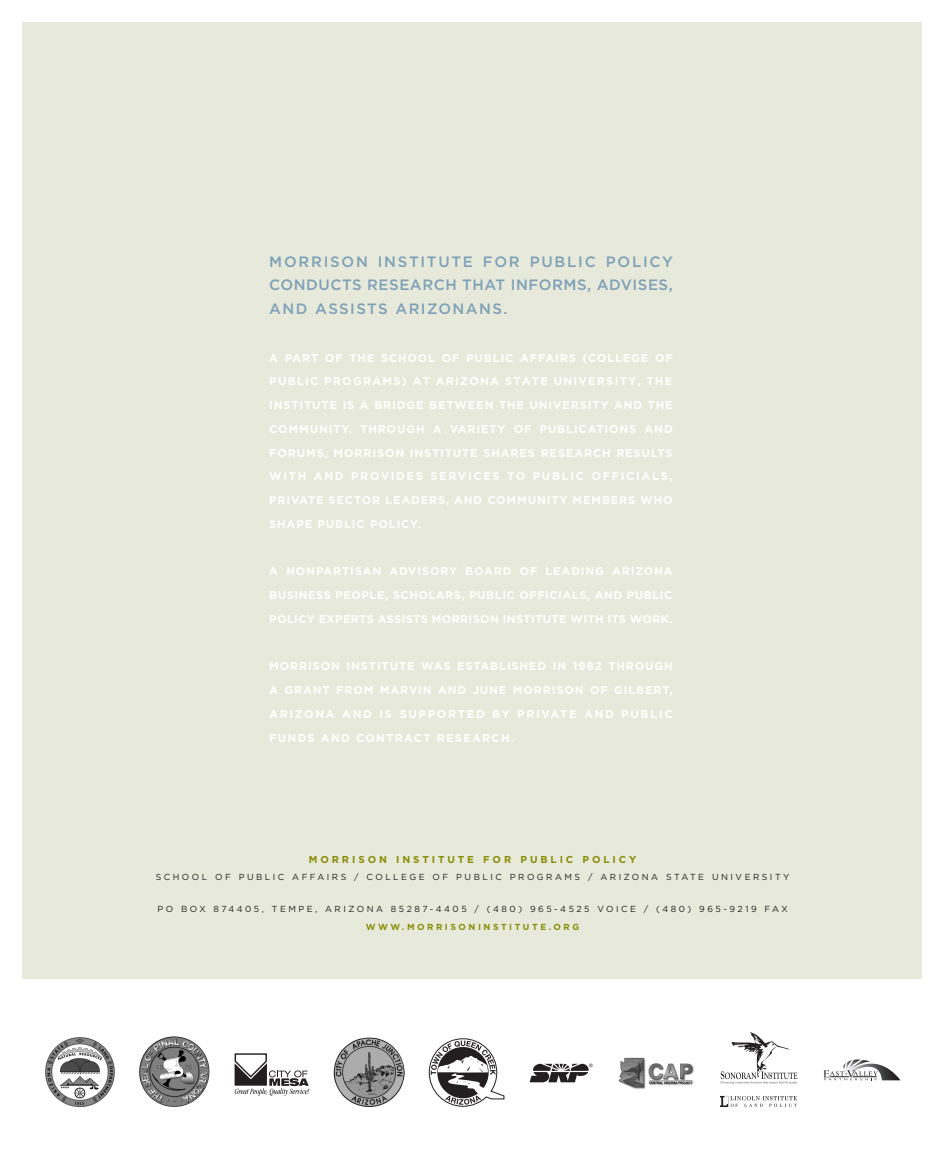
<style>
.page{position:relative;width:945px;height:1170px;background:#fff}
.page>*{position:absolute;margin:0;border:0;box-sizing:border-box;transform-origin:0 0}
.t1{font:500 15px/23.8px "Gotham";letter-spacing:.035em;color:#7ea1b7;text-align:justify}
.t2{font:700 11.25px/23.8px "Gotham";letter-spacing:.07em;color:#fff;text-align:justify}
.t3{font:700 10px "Gotham";letter-spacing:.29em;color:#8a8d06}
.t4{font:8.75px "Gotham";letter-spacing:.285em;color:#231f20}
.t5{font:700 8.75px "Gotham";letter-spacing:.29em;color:#8a8d06}
</style>
<div class="page">
<div style="left:22px;top:22px;width:900px;height:957px;background:#e7e9db"></div>
<img style="left:45px;top:1037px;width:70px;height:70px">
<img style="left:139px;top:1036px;width:71px;height:71px">
<svg style="left:234px;top:1053px;width:75px;height:43px"></svg>
<img style="left:333px;top:1037px;width:72px;height:70px">
<svg style="left:429px;top:1038px;width:75px;height:69px"></svg>
<svg style="left:530px;top:1064px;width:63px;height:18px"></svg>
<img style="left:618px;top:1057px;width:76px;height:32px">
<img style="left:720px;top:1095px;width:77px;height:12px">
<img style="left:720px;top:1032px;width:78px;height:52px">
<svg style="left:823px;top:1059px;width:78px;height:21px"></svg>
<h1 class="t1" style="left:269px;top:250px;width:405px">MORRISON INSTITUTE FOR PUBLIC POLICY CONDUCTS RESEARCH THAT INFORMS, ADVISES, AND ASSISTS ARIZONANS.</h1>
<p class="t2" style="left:269px;top:346px;width:405px">A PART OF THE SCHOOL OF PUBLIC AFFAIRS (COLLEGE OF PUBLIC PROGRAMS) AT ARIZONA STATE UNIVERSITY, THE INSTITUTE IS A BRIDGE BETWEEN THE UNIVERSITY AND THE COMMUNITY. THROUGH A VARIETY OF PUBLICATIONS AND FORUMS, MORRISON INSTITUTE SHARES RESEARCH RESULTS WITH AND PROVIDES SERVICES TO PUBLIC OFFICIALS, PRIVATE SECTOR LEADERS, AND COMMUNITY MEMBERS WHO SHAPE PUBLIC POLICY.</p>
<p class="t2" style="left:269px;top:560px;width:405px">A NONPARTISAN ADVISORY BOARD OF LEADING ARIZONA BUSINESS PEOPLE, SCHOLARS, PUBLIC OFFICIALS, AND PUBLIC POLICY EXPERTS ASSISTS MORRISON INSTITUTE WITH ITS WORK.</p>
<p class="t2" style="left:269px;top:655px;width:405px">MORRISON INSTITUTE WAS ESTABLISHED IN 1982 THROUGH A GRANT FROM MARVIN AND JUNE MORRISON OF GILBERT, ARIZONA AND IS SUPPORTED BY PRIVATE AND PUBLIC FUNDS AND CONTRACT RESEARCH.</p>
<p class="t3" style="left:309px;top:854px;width:329px">MORRISON INSTITUTE FOR PUBLIC POLICY</p>
<p class="t4" style="left:156px;top:872px;width:635px">SCHOOL OF PUBLIC AFFAIRS / COLLEGE OF PUBLIC PROGRAMS / ARIZONA STATE UNIVERSITY</p>
<p class="t4" style="left:157px;top:904px;width:632px">PO BOX 874405, TEMPE, ARIZONA 85287-4405 / (480) 965-4525 VOICE / (480) 965-9219 FAX</p>
<p class="t5" style="left:366px;top:922px;width:215px">WWW.MORRISONINSTITUTE.ORG</p>
</div>
